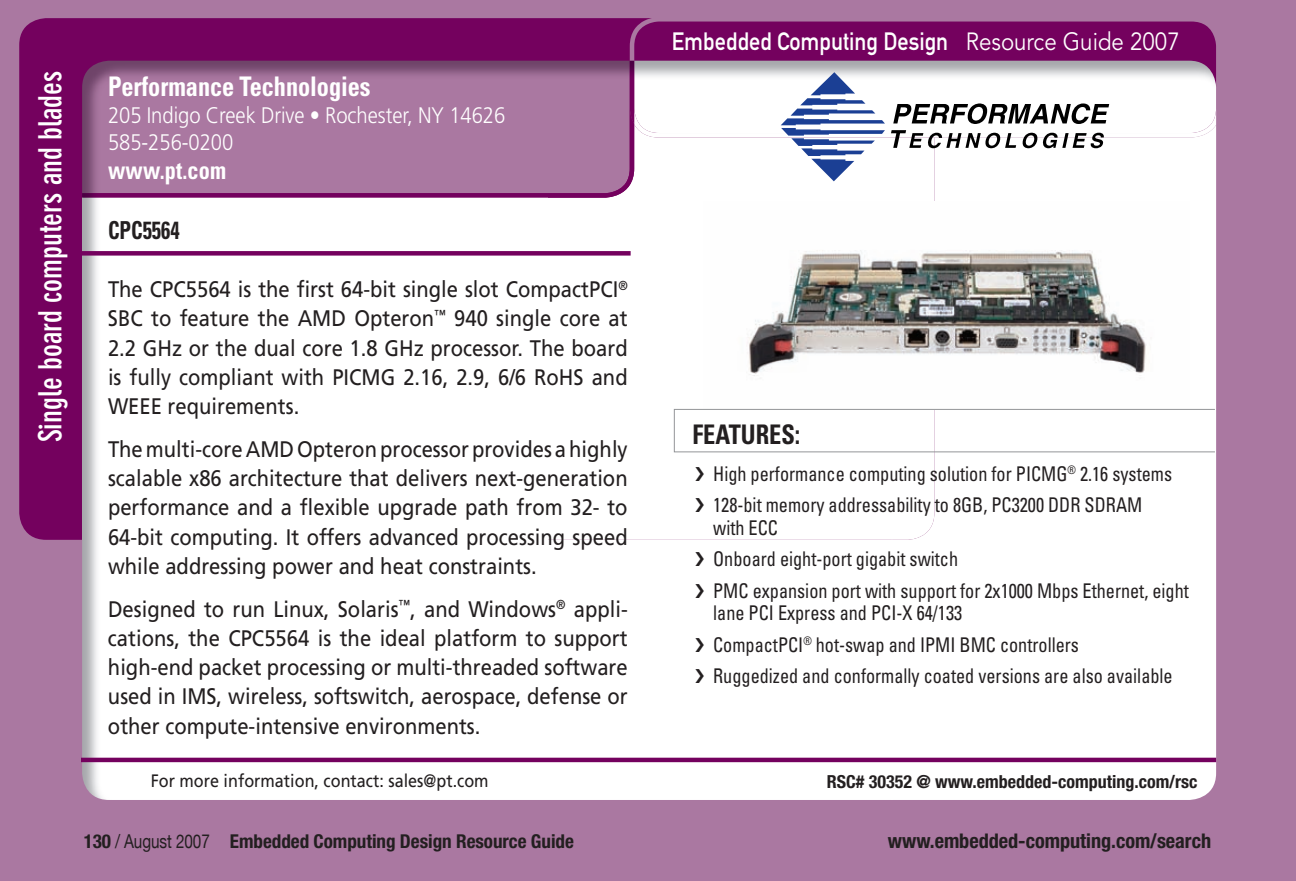
<style>
.page{position:relative;width:1296px;height:881px;background:#aa78a1}
.page>*{position:absolute;margin:0;border:0;box-sizing:border-box;transform-origin:0 0}
.t1{font:700 condensed 31.5px "DIN Neuzeit Grotesk";color:#fff}
.t2{font:700 condensed 27px "Univers";color:#fff;scale:.9 1}
.t3{font:700 condensed 27px "Univers";color:#231f20;scale:.9 1}
.t4{font:24.75px "DIN Mittelschrift";color:#fff;scale:.9 1}
.t5{font:700 condensed 24.75px "Univers";letter-spacing:.01em;color:#fff;scale:.9 1}
.t6{font:700 condensed 24.75px "Univers";color:#231f20;scale:.84 1}
.t7{font:22.5px/29.2px "Frutiger";color:#231f20;text-align:justify;scale:.9 1}
.t8{font:300 22.5px/27px "Frutiger";letter-spacing:-.005em;color:#fff;scale:.9 1}
.t9{font:condensed 20.25px/31.5px "Univers";color:#231f20;scale:.9 1}
.t10{font:700 condensed 20.25px "Helvetica Neue";color:#231f20}
.t11{font:700 condensed 19.12px "Helvetica Neue";color:#231f20}
.t12{font:700 condensed 18px "Helvetica Neue";color:#231f20}
.t13{font:18px "Frutiger";color:#231f20;scale:.9 1}
.s1{font-family:"Avenir"}
.s2{font-weight:400;font-stretch:normal}
</style>
<div class="page">
<div style="left:19px;top:18px;width:915px;height:522px;background:#74015e;border-radius:27px"></div>
<svg style="left:630px;top:18px;width:587px;height:119px"></svg>
<div style="left:893px;top:137px;width:323px;height:663px;background:#fff"></div>
<div style="left:82px;top:540px;width:811px;height:260px;background:#fff"></div>
<div style="left:548px;top:137px;width:386px;height:403px;background:#fff"></div>
<div style="left:82px;top:198px;width:466px;height:342px;background:#fff"></div>
<img style="left:634px;top:61px;width:582px;height:76px">
<img style="left:82px;top:61px;width:552px;height:137px">
<img style="left:630px;top:61px;width:4px;height:63px">
<div style="left:81px;top:251px;width:550px;height:5px;background:#74015e"></div>
<hr style="left:81px;top:758px;width:1135px;height:4px;background:#74015e">
<img style="left:703px;top:201px;width:486px;height:208px">
<svg style="left:781px;top:72px;width:104px;height:109px;background:#bcc6df"></svg>
<svg style="left:893px;top:103px;width:216px;height:21px;background:#8a8a8a"></svg>
<svg style="left:891px;top:130px;width:213px;height:18px;background:#afaeaf"></svg>
<div style="left:674px;top:409px;width:541px;height:43px;border:1px solid #939598"></div>
<svg style="left:696px;top:466px;width:8px;height:15px"></svg>
<svg style="left:696px;top:498px;width:8px;height:14px"></svg>
<svg style="left:696px;top:552px;width:8px;height:14px"></svg>
<svg style="left:696px;top:583px;width:8px;height:15px"></svg>
<svg style="left:696px;top:637px;width:8px;height:15px"></svg>
<svg style="left:696px;top:669px;width:8px;height:14px"></svg>
<p class="t1" style="left:32px;top:442px;width:373px;rotate:-90deg">Single board computers and blades</p>
<p class="t2" style="left:108px;top:69px;width:293px">Performance Technologies</p>
<p class="t8" style="left:108px;top:102px;width:443px">205 Indigo Creek Drive • Rochester, NY 14626<br>585-256-0200</p>
<p class="t5" style="left:108px;top:155px;width:133px">www.pt.com</p>
<p class="t6" style="left:108px;top:215px;width:87px">CPC5564</p>
<p class="t4" style="left:672px;top:27px;width:566px">Embedded Computing Design <span class="s1">Resource Guide 2007</span></p>
<p class="t7" style="left:108px;top:275px;width:579px">The CPC5564 is the first 64-bit single slot CompactPCI<sup>® </sup>SBC to feature the AMD Opteron<sup>™</sup> 940 single core at 2.2 GHz or the dual core 1.8 GHz processor. The board is fully compliant with PICMG 2.16, 2.9, 6/6 RoHS and WEEE requirements.</p>
<p class="t7" style="left:108px;top:434px;width:579px">The multi-core AMD Opteron processor provides a highly scalable x86 architecture that delivers next-generation performance and a flexible upgrade path from 32- to 64-bit computing. It offers advanced processing speed while addressing power and heat constraints.</p>
<p class="t7" style="left:108px;top:594px;width:579px">Designed to run Linux, Solaris<sup>™</sup>, and Windows<sup>®</sup> appli&shy;cations, the CPC5564 is the ideal platform to support high-end packet processing or multi-threaded software used in IMS, wireless, softswitch, aerospace, defense or other compute-intensive environments.</p>
<p class="t13" style="left:151px;top:770px;width:377px">For more information, contact: sales@pt.com</p>
<p class="t12" style="left:827px;top:770px;width:372px">RSC# 30352 @ www.embedded-computing.com/rsc</p>
<p class="t3" style="left:692px;top:418px;width:121px">FEATURES:</p>
<p class="t9" style="left:713px;top:457px;width:511px">High performance computing solution for PICMG<sup>®</sup> 2.16 systems<br>128-bit memory addressability to 8GB, PC3200 DDR SDRAM</p>
<p class="t9" style="left:713px;top:511px;width:530px">with ECC<br>Onboard eight-port gigabit switch<br>PMC expansion port with support for 2x1000 Mbps Ethernet, eight</p>
<p class="t9" style="left:713px;top:597px;width:512px">lane PCI Express and PCI-X 64/133<br>CompactPCI<sup>®</sup> hot-swap and IPMI BMC controllers<br>Ruggedized and conformally coated versions are also available</p>
<p class="t11" style="left:84px;top:829px;width:492px">130 <span class="s2">/ August 2007</span> Embedded Computing Design Resource Guide</p>
<p class="t10" style="left:888px;top:828px;width:325px">www.embedded-computing.com/search</p>
</div>
